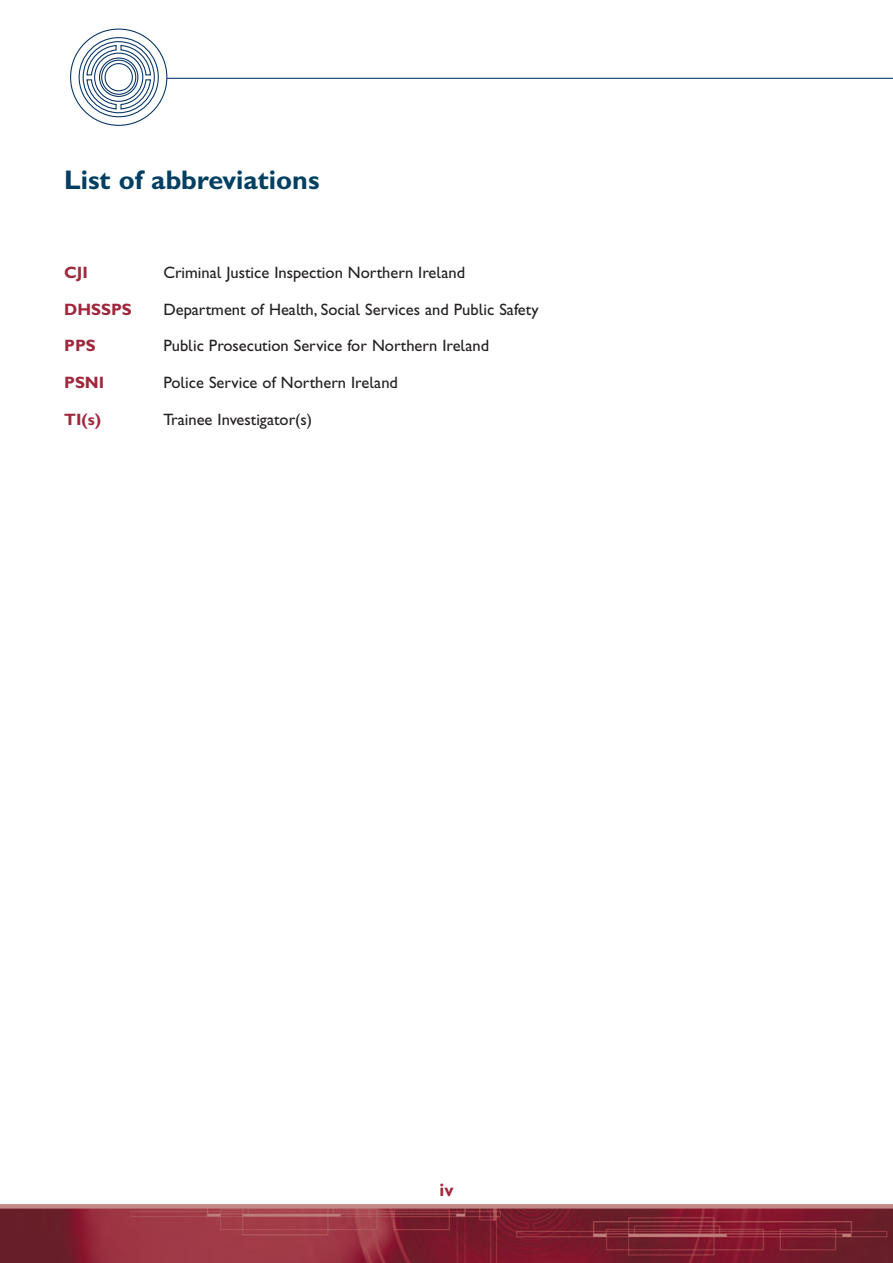
<style>
.page{position:relative;width:893px;height:1263px;background:#fff}
.page>*{position:absolute;margin:0;border:0;box-sizing:border-box;transform-origin:0 0}
.t1{font:27px "Gill Sans Hta Bold Plain";color:#003f61}
.t2{font:18px "Gill Sans Hta Bold Plain";color:#9f283d}
.t3{font:16.5px "Gill Sans Hta";color:#231f20}
.t4{font:16.5px "Gill Sans Hta Bold Plain";color:#9f283d}
</style>
<div class="page">
<img style="left:0;top:1208px;width:893px;height:55px">
<hr style="left:167px;top:78px;width:726px;height:1px;background:#003163">
<div style="left:83px;top:41px;width:72px;height:72px;border:1px solid #003163;border-radius:50%"></div>
<div style="left:79px;top:37px;width:80px;height:80px;border:1px solid #003163;border-radius:50%"></div>
<svg style="left:86px;top:44px;width:66px;height:66px"></svg>
<hr style="left:0;top:1204px;width:893px;height:4px;background:#c68985">
<h1 class="t1" style="left:64px;top:171px;width:257px">List of abbreviations</h1>
<p class="t4" style="left:64px;top:266px;width:25px">CJI</p>
<p class="t3" style="left:163px;top:266px;width:303px">Criminal Justice Inspection Northern Ireland</p>
<p class="t4" style="left:64px;top:303px;width:69px">DHSSPS</p>
<p class="t3" style="left:163px;top:303px;width:377px">Department of Health, Social Services and Public Safety</p>
<p class="t4" style="left:64px;top:340px;width:33px">PPS</p>
<p class="t3" style="left:163px;top:340px;width:327px">Public Prosecution Service for Northern Ireland</p>
<p class="t4" style="left:64px;top:377px;width:42px">PSNI</p>
<p class="t3" style="left:163px;top:377px;width:236px">Police Service of Northern Ireland</p>
<p class="t4" style="left:64px;top:414px;width:39px">TI(s)</p>
<p class="t3" style="left:163px;top:414px;width:150px">Trainee Investigator(s)</p>
<p class="t2" style="left:439px;top:1184px;width:16px">iv</p>
</div>
